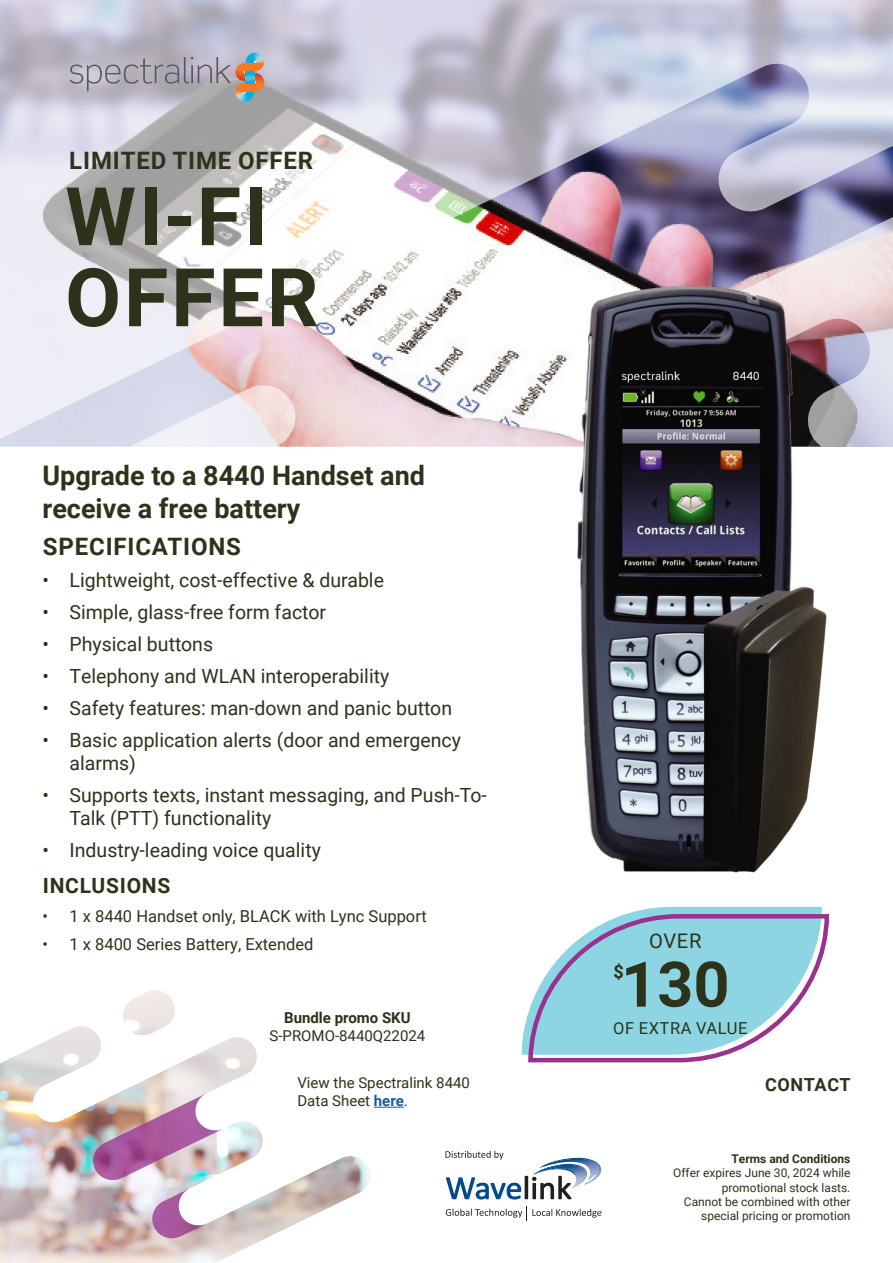
<style>
.page{position:relative;width:893px;height:1263px;background:#fff}
.page>*{position:absolute;margin:0;border:0;box-sizing:border-box;transform-origin:0 0}
.t1{font:700 81px/81px "Roboto";letter-spacing:.035em;color:#2c331a}
.t2{font:700 63px "Roboto";color:#2c331a}
.t3{font:700 27px/32.4px "Roboto";color:#2c331a}
.t4{font:700 24px "Roboto";letter-spacing:.035em;color:#2c331a}
.t5{font:700 21px "Roboto";letter-spacing:.035em;color:#2c331a}
.t6{font:20.1px "Roboto";color:#2c331a}
.t7{font:19.5px/23.4px "Roboto";color:#2c331a}
.t8{font:700 18px "Roboto";letter-spacing:.035em;color:#2c331a}
.t9{font:16.5px "Roboto";color:#2c331a}
.t10{font:16.5px "Roboto";letter-spacing:.035em;color:#2c331a}
.t11{font:15px/18px "Roboto";color:#2c331a}
.t12{font:700 15px "Roboto";color:#2c331a}
.t13{font:12px/14.4px "Roboto";color:#2c331a;text-align:right}
.t14{font:700 12px "Roboto";color:#2c331a}
.s1{font-weight:700;color:#175d9e}
</style>
<div class="page">
<img style="left:0;top:990px;width:370px;height:273px">
<svg style="left:92px;top:1093px;width:250px;height:147px"></svg>
<img style="left:0;top:64px;width:893px;height:382px">
<svg style="left:522px;top:907px;width:300px;height:148px"></svg>
<svg style="left:526px;top:912px;width:304px;height:151px"></svg>
<svg style="left:446px;top:1206px;width:155px;height:14px"></svg>
<svg style="left:445px;top:1151px;width:157px;height:48px"></svg>
<img style="left:235px;top:93px;width:19px;height:9px">
<img style="left:246px;top:53px;width:19px;height:4px">
<svg style="left:70px;top:57px;width:195px;height:36px;background:#ada3a8"></svg>
<img style="left:502px;top:251px;width:350px;height:622px">
<hr style="left:374px;top:1107px;width:30px;height:1px;background:#175d9e">
<p class="t4" style="left:69px;top:143px;width:245px">LIMITED TIME OFFER</p>
<p class="t1" style="left:65px;top:173px;width:255px">WI-FI<br>OFFER</p>
<p class="t3" style="left:43px;top:458px;width:384px">Upgrade to a 8440 Handset and receive a free battery</p>
<p class="t4" style="left:43px;top:530px;width:200px">SPECIFICATIONS</p>
<p class="t7" style="left:43px;top:568px;width:343px">• Lightweight, cost-effective &amp; durable</p>
<p class="t7" style="left:43px;top:599px;width:285px">• Simple, glass-free form factor</p>
<p class="t7" style="left:43px;top:631px;width:172px">• Physical buttons</p>
<p class="t7" style="left:43px;top:663px;width:348px">• Telephony and WLAN interoperability</p>
<p class="t7" style="left:43px;top:695px;width:411px">• Safety features: man-down and panic button</p>
<p class="t7" style="left:70px;top:727px;width:393px;text-indent:-27px">• Basic application alerts (door and emergency alarms)</p>
<p class="t7" style="left:70px;top:782px;width:419px;text-indent:-27px">• Supports texts, instant messaging, and Push-To-<br>Talk (PTT) functionality</p>
<p class="t7" style="left:43px;top:838px;width:280px">• Industry-leading voice quality</p>
<p class="t5" style="left:43px;top:871px;width:129px">INCLUSIONS</p>
<p class="t9" style="left:43px;top:904px;width:386px">• 1 x 8440 Handset only, BLACK with Lync Support</p>
<p class="t9" style="left:43px;top:932px;width:272px">• 1 x 8400 Series Battery, Extended</p>
<p class="t12" style="left:284px;top:1007px;width:128px">Bundle promo SKU</p>
<p class="t11" style="left:270px;top:1026px;width:157px">S-PROMO-8440Q22024</p>
<p class="t11" style="left:297px;top:1073px;width:174px">View the Spectralink 8440<br>Data Sheet <span class="s1">here</span>.</p>
<p class="t6" style="left:649px;top:926px;width:54px">OVER</p>
<p class="t2" style="left:621px;top:940px;width:110px">130</p>
<p class="t8" style="left:613px;top:958px;width:12px">$</p>
<p class="t10" style="left:613px;top:1016px;width:136px">OF EXTRA VALUE</p>
<p class="t8" style="left:765px;top:1072px;width:87px">CONTACT</p>
<p class="t14" style="left:731px;top:1150px;width:120px">Terms and Conditions</p>
<p class="t13" style="left:673px;top:1165px;width:179px">Offer expires June 30, 2024 while promotional stock lasts.</p>
<p class="t13" style="left:684px;top:1194px;width:168px">Cannot be combined with other special pricing or promotion</p>
</div>
